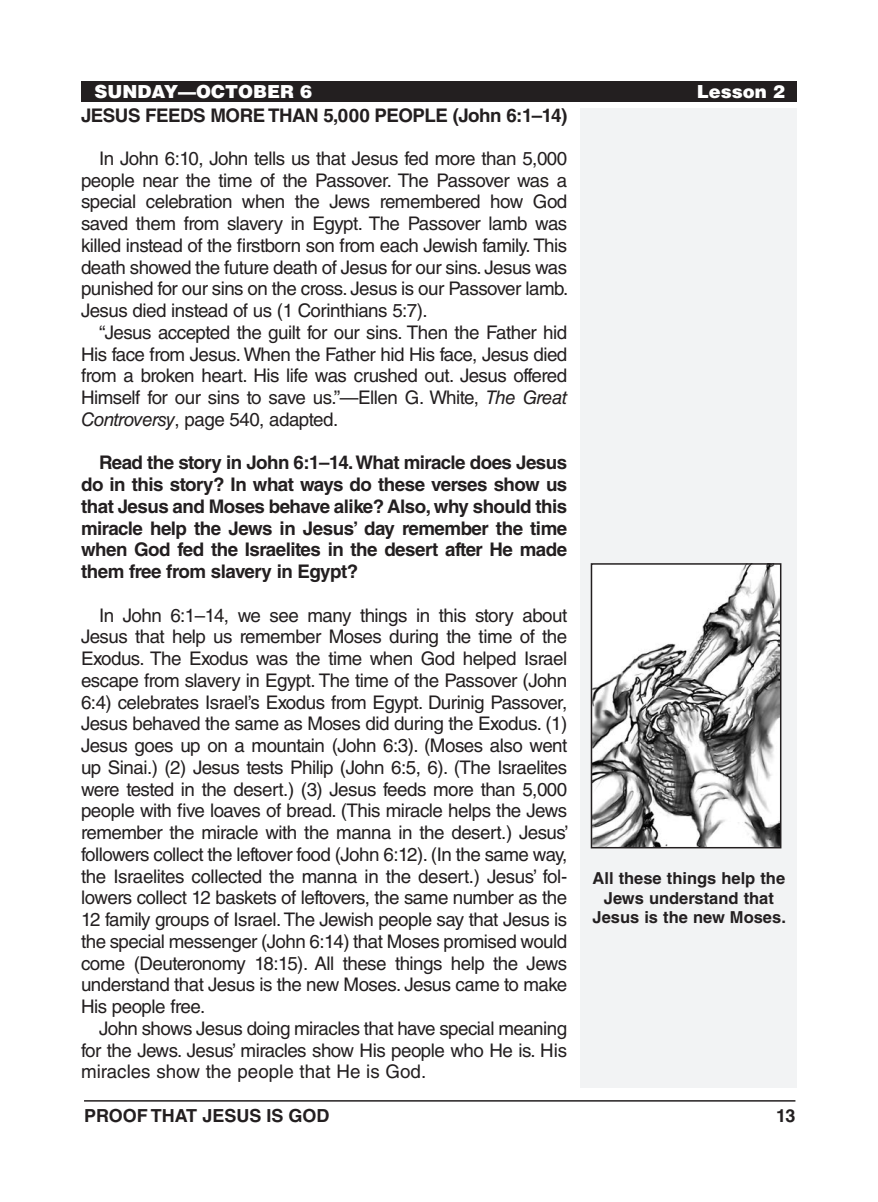
<style>
.page{position:relative;width:878px;height:1202px;background:#fff}
.page>*{position:absolute;margin:0;border:0;box-sizing:border-box;transform-origin:0 0}
.Body_Text_SpaceBefor{font:18.75px/21.8px "Helvetica LT Std";letter-spacing:-.025em;color:#231f20;text-align:justify}
.Body_Text{font:18.75px/21.8px "Helvetica LT Std";letter-spacing:-.025em;color:#231f20;text-align:justify}
.Body_Text_Bold_Space{font:700 18.75px/21.8px "Helvetica LT Std";letter-spacing:-.025em;color:#231f20;text-align:justify}
.Subheadings{font:700 18.75px "Helvetica LT Std";letter-spacing:-.025em;color:#231f20}
.Running_Head_-_Right{font:900 18px "Helvetica LT Std";color:#fff}
.t1{font:700 18px "Helvetica LT Std";color:#231f20}
.Image_Captions{font:700 16.5px/19.5px "Helvetica LT Std";color:#231f20;text-align:center}
.s1{font-style:italic}
</style>
<div class="page">
<hr style="left:84px;top:1100px;width:711px;height:1px;background:#231f20">
<div style="left:580px;top:108px;width:216px;height:979px;background:#f2f3f4"></div>
<div style="left:81px;top:81px;width:715px;height:20px;background:#231f20"></div>
<img style="left:593px;top:566px;width:185px;height:279px">
<div style="left:590px;top:563px;width:191px;height:285px;border:2px solid #231f20"></div>
<p class="Running_Head_-_Right" style="left:95px;top:79px;width:219px">SUNDAY—OCTOBER 6</p>
<p class="Running_Head_-_Right" style="left:696px;top:79px;width:90px">Lesson 2</p>
<p class="Subheadings" style="left:81px;top:103px;width:487px">JESUS FEEDS MORE THAN 5,000 PEOPLE (John 6:1–14)</p>
<p class="Body_Text_SpaceBefor" style="left:81px;top:147px;width:489px;text-indent:18px">In John 6:10, John tells us that Jesus fed more than 5,000 people near the time of the Passover. The Passover was a special celebration when the Jews remembered how God saved them from slavery in Egypt. The Passover lamb was killed instead of the firstborn son from each Jewish family. This death showed the future death of Jesus for our sins. Jesus was punished for our sins on the cross. Jesus is our Passover lamb.<br>Jesus died instead of us (1 Corinthians 5:7).</p>
<p class="Body_Text" style="left:81px;top:321px;width:488px;text-indent:18px">“Jesus accepted the guilt for our sins. Then the Father hid His face from Jesus. When the Father hid His face, Jesus died from a broken heart. His life was crushed out. Jesus offered Himself for our sins to save us.”—Ellen G. White, <span class="s1">The Great Controversy</span>, page 540, adapted.</p>
<p class="Body_Text_Bold_Space" style="left:81px;top:451px;width:488px;text-indent:18px">Read the story in John 6:1–14. What miracle does Jesus do in this story? In what ways do these verses show us that Jesus and Moses behave alike? Also, why should this miracle help the Jews in Jesus’ day remember the time when God fed the Israelites in the desert after He made them free from slavery in Egypt?</p>
<p class="Body_Text_SpaceBefor" style="left:81px;top:604px;width:489px;text-indent:18px">In John 6:1–14, we see many things in this story about Jesus that help us remember Moses during the time of the Exodus. The Exodus was the time when God helped Israel escape from slavery in Egypt. The time of the Passover (John 6:4) celebrates Israel’s Exodus from Egypt. Durinig Passover, Jesus behaved the same as Moses did during the Exodus. (1)<br>Jesus goes up on a mountain (John 6:3). (Moses also went up Sinai.) (2) Jesus tests Philip (John 6:5, 6). (The Israelites were tested in the desert.) (3) Jesus feeds more than 5,000 people with five loaves of bread. (This miracle helps the Jews remember the miracle with the manna in the desert.) Jesus’ followers collect the leftover food (John 6:12). (In the same way, the Israelites collected the manna in the desert.) Jesus’ fol&shy;lowers collect 12 baskets of leftovers, the same number as the 12 family groups of Israel. The Jewish people say that Jesus is the special messenger (John 6:14) that Moses promised would come (Deuteronomy 18:15). All these things help the Jews understand that Jesus is the new Moses. Jesus came to make His people free.</p>
<p class="Body_Text" style="left:81px;top:1017px;width:487px;text-indent:18px">John shows Jesus doing miracles that have special meaning for the Jews. Jesus’ miracles show His people who He is. His miracles show the people that He is God.</p>
<p class="Image_Captions" style="left:592px;top:868px;width:195px">All these things help the<br>Jews understand that<br>Jesus is the new Moses.</p>
<p class="t1" style="left:84px;top:1104px;width:247px">PROOF THAT JESUS IS GOD</p>
<p class="t1" style="left:776px;top:1104px;width:21px">13</p>
</div>
